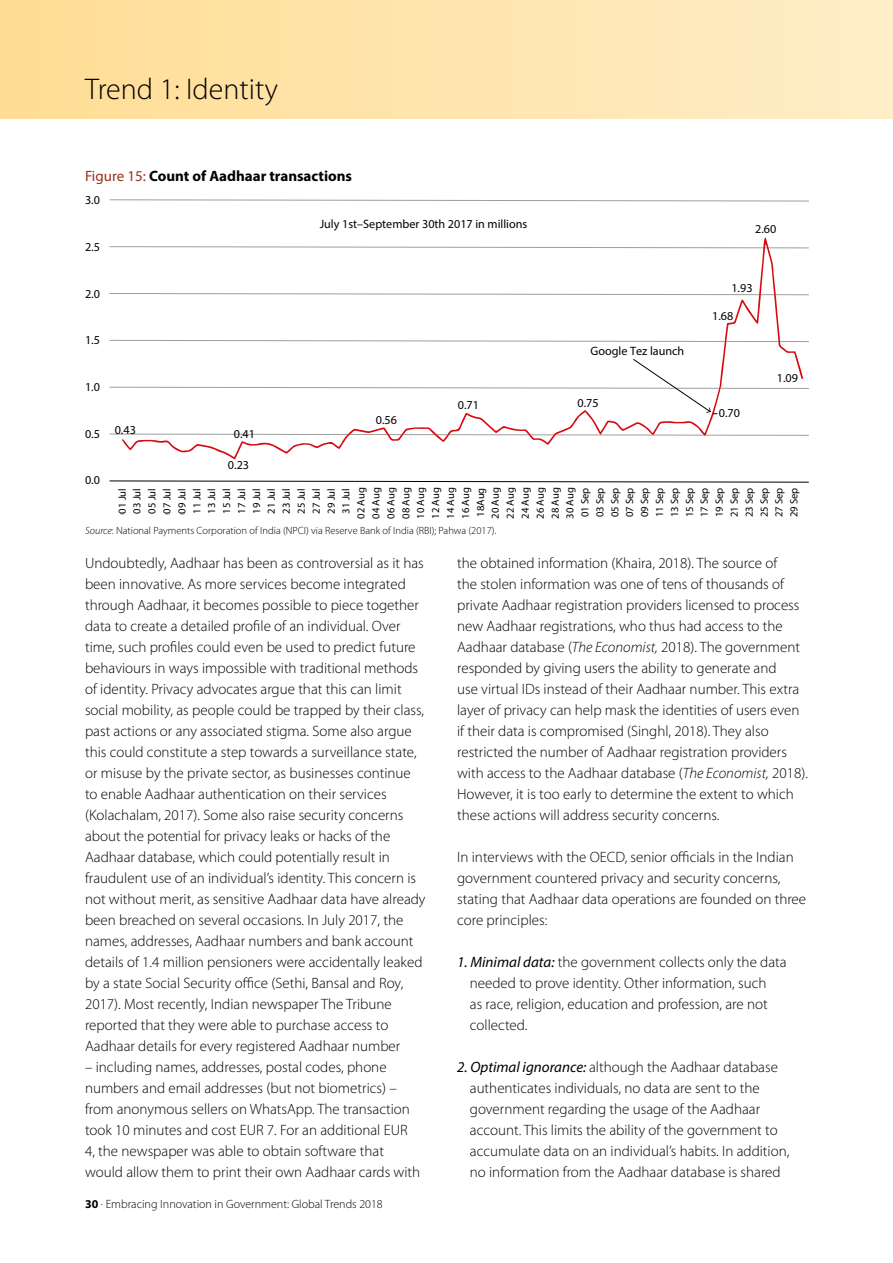
<style>
.page{position:relative;width:893px;height:1263px;background:#fff}
.page>*{position:absolute;margin:0;border:0;box-sizing:border-box;transform-origin:0 0}
.t1{font:300 30px "Myriad Pro";color:#000}
.t2{font:300 15px/21px "Myriad Pro";color:#000}
.t3{font:700 15px "Myriad Pro";color:#000}
.t4{font:12.15px "Myriad Pro";color:#020203}
.t5{font:300 12px "Myriad Pro";color:#000}
.t6{font:10.65px/15px "Myriad Pro";color:#020203;text-align:center}
.t7{font:300 10.5px "Myriad Pro";color:#000}
.s1{font-weight:400;color:#9c3119}
.s2{font-style:italic}
.s3{font-weight:700}
.s4{font-weight:400;font-style:italic}
</style>
<div class="page">
<div style="left:0;top:0;width:893px;height:118px;background:linear-gradient(to right,#ffdd93,#ffedc8)"></div>
<svg style="left:109px;top:246px;width:700px;height:2px"></svg>
<svg style="left:109px;top:340px;width:700px;height:2px"></svg>
<svg style="left:109px;top:434px;width:700px;height:2px"></svg>
<svg style="left:109px;top:199px;width:700px;height:3px"></svg>
<svg style="left:109px;top:293px;width:700px;height:2px"></svg>
<svg style="left:122px;top:237px;width:681px;height:222px"></svg>
<svg style="left:109px;top:358px;width:700px;height:56px"></svg>
<svg style="left:109px;top:480px;width:700px;height:3px"></svg>
<h1 class="t1" style="left:85px;top:71px;width:194px">Trend 1: Identity</h1>
<p class="t3" style="left:85px;top:166px;width:269px"><span class="s1">Figure 15:</span> Count of Aadhaar transactions</p>
<p class="t4" style="left:85px;top:193px;width:16px">3.0</p>
<p class="t4" style="left:85px;top:239px;width:16px">2.5</p>
<p class="t4" style="left:85px;top:286px;width:16px">2.0</p>
<p class="t4" style="left:85px;top:333px;width:16px">1.5</p>
<p class="t4" style="left:85px;top:379px;width:16px">1.0</p>
<p class="t4" style="left:85px;top:423px;width:52px">0.5 0.43</p>
<p class="t4" style="left:85px;top:473px;width:16px">0.0</p>
<p class="t4" style="left:234px;top:426px;width:23px">0.41</p>
<p class="t4" style="left:228px;top:457px;width:23px">0.23</p>
<p class="t4" style="left:320px;top:217px;width:209px">July 1st–September 30th 2017 in millions</p>
<p class="t4" style="left:591px;top:344px;width:95px">Google Tez launch</p>
<p class="t4" style="left:376px;top:413px;width:23px">0.56</p>
<p class="t4" style="left:458px;top:397px;width:23px">0.71</p>
<p class="t4" style="left:577px;top:395px;width:23px">0.75</p>
<p class="t4" style="left:755px;top:222px;width:23px">2.60</p>
<p class="t4" style="left:731px;top:281px;width:23px">1.93</p>
<p class="t4" style="left:712px;top:308px;width:23px">1.68</p>
<p class="t4" style="left:719px;top:405px;width:23px">0.70</p>
<p class="t4" style="left:777px;top:370px;width:23px">1.09</p>
<p class="t6" style="left:114px;top:519px;width:33px;rotate:-90deg">01 Jul<br>03 Jul<br>05 Jul<br>07 Jul<br>09 Jul<br>11 Jul<br>13 Jul<br>15 Jul<br>17 Jul<br>19 Jul<br>21 Jul<br>23 Jul<br>25 Jul<br>27 Jul<br>29 Jul<br>31 Jul<br>02 Aug<br>04 Aug<br>06 Aug<br>08 Aug<br>10 Aug<br>12 Aug<br>14 Aug<br>16 Aug<br>18Aug<br>20 Aug<br>22 Aug<br>24 Aug<br>26 Aug<br>28 Aug<br>30 Aug<br>01 Sep<br>03 Sep<br>05 Sep<br>07 Sep<br>09 Sep<br>11 Sep<br>13 Sep<br>15 Sep<br>17 Sep<br>19 Sep<br>21 Sep<br>23 Sep<br>25 Sep<br>27 Sep<br>29 Sep</p>
<p class="t7" style="left:85px;top:524px;width:413px"><span class="s2">Source</span>: National Payments Corporation of India (NPCI) via Reserve Bank of India (RBI); Pahwa (2017).</p>
<p class="t2" style="left:85px;top:553px;width:342px">Undoubtedly, Aadhaar has been as controversial as it has been innovative. As more services become integrated through Aadhaar, it becomes possible to piece together data to create a detailed profile of an individual. Over time, such profiles could even be used to predict future behaviours in ways impossible with traditional methods of identity. Privacy advocates argue that this can limit social mobility, as people could be trapped by their class, past actions or any associated stigma. Some also argue this could constitute a step towards a surveillance state, or misuse by the private sector, as businesses continue to enable Aadhaar authentication on their services (Kolachalam, 2017). Some also raise security concerns about the potential for privacy leaks or hacks of the Aadhaar database, which could potentially result in fraudulent use of an individual’s identity. This concern is not without merit, as sensitive Aadhaar data have already been breached on several occasions. In July 2017, the names, addresses, Aadhaar numbers and bank account details of 1.4 million pensioners were accidentally leaked by a state Social Security office (Sethi, Bansal and Roy, 2017). Most recently, Indian newspaper The Tribune reported that they were able to purchase access to Aadhaar details for every registered Aadhaar number</p>
<p class="t2" style="left:85px;top:1057px;width:337px">– including names, addresses, postal codes, phone numbers and email addresses (but not biometrics) – from anonymous sellers on WhatsApp. The transaction took 10 minutes and cost EUR 7. For an additional EUR 4, the newspaper was able to obtain software that would allow them to print their own Aadhaar cards with</p>
<p class="t5" style="left:85px;top:1197px;width:299px"><span class="s3">30</span> . Embracing Innovation in Government: Global Trends 2018</p>
<p class="t2" style="left:457px;top:553px;width:352px">the obtained information (Khaira, 2018). The source of<br>the stolen information was one of tens of thousands of private Aadhaar registration providers licensed to process new Aadhaar registrations, who thus had access to the Aadhaar database (<span class="s2">The Economist,</span> 2018). The government responded by giving users the ability to generate and<br>use virtual IDs instead of their Aadhaar number. This extra layer of privacy can help mask the identities of users even if their data is compromised (Singhl, 2018). They also restricted the number of Aadhaar registration providers with access to the Aadhaar database (<span class="s2">The Economist,</span> 2018).<br>However, it is too early to determine the extent to which these actions will address security concerns.</p>
<p class="t2" style="left:457px;top:847px;width:351px">In interviews with the OECD, senior officials in the Indian government countered privacy and security concerns, stating that Aadhaar data operations are founded on three core principles:</p>
<p class="t2" style="left:470px;top:952px;width:318px;text-indent:-13px"><span class="s4">1. Minimal data:</span> the government collects only the data needed to prove identity. Other information, such<br>as race, religion, education and profession, are not collected.</p>
<p class="t2" style="left:470px;top:1057px;width:321px;text-indent:-13px"><span class="s4">2. Optimal ignorance:</span> although the Aadhaar database authenticates individuals, no data are sent to the government regarding the usage of the Aadhaar account. This limits the ability of the government to accumulate data on an individual’s habits. In addition, no information from the Aadhaar database is shared</p>
</div>
